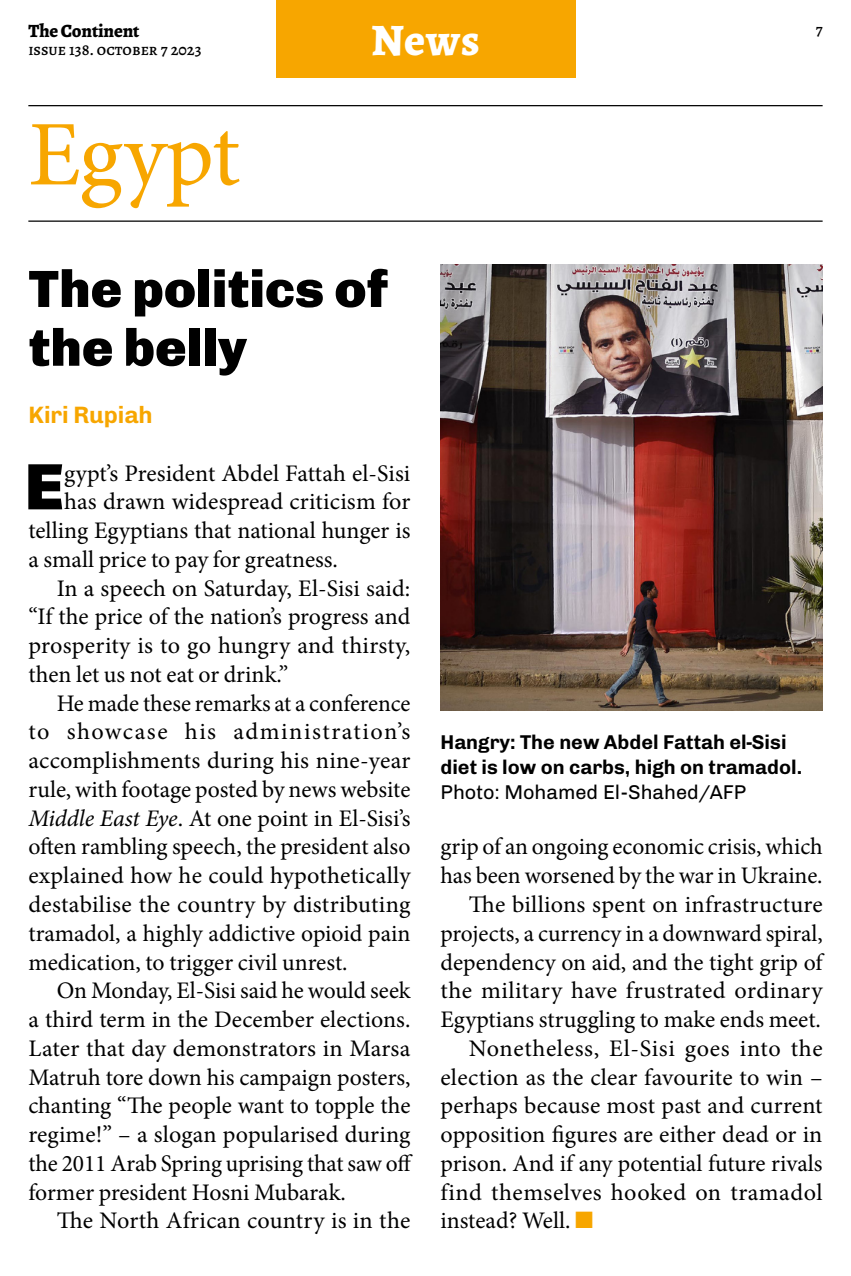
<style>
.page{position:relative;width:851px;height:1276px;background:#fff}
.page>*{position:absolute;margin:0;border:0;box-sizing:border-box;transform-origin:0 0}
.t1{font:92.5px "Minion Pro";letter-spacing:-.015em;color:#f7a600}
.t2{font:900 65.75px "Chivo";color:#000}
.t3{font:900 52.5px/58.8px "Chivo";color:#000}
.t4{font:800 45px "Alegreya";color:#fff}
.t5{font:23.75px/28.8px "Minion Pro";color:#000;text-align:justify}
.t6{font:700 23.75px "Chivo";color:#f7a600}
.t7{font:700 20px/25px "Chivo";color:#000}
.t8{font:800 18.75px "Alegreya";letter-spacing:-.01em;color:#000}
.t9{font:500 16.25px "Alegreya";color:#000}
.s1{font-style:italic}
.s2{font-weight:400}
.s3{color:#f7a600}
</style>
<div class="page">
<hr style="left:28px;top:105px;width:794px;height:1px;background:#000">
<hr style="left:28px;top:220px;width:794px;height:2px;background:#000">
<div style="left:275px;top:0;width:300px;height:78px;background:#f7a600"></div>
<img style="left:440px;top:264px;width:382px;height:446px">
<p class="t8" style="left:28px;top:18px;width:113px">The Continent</p>
<p class="t9" style="left:28px;top:39px;width:175px">issue 138. october 7 2023</p>
<p class="t1" style="left:28px;top:93px;width:213px">Egypt</p>
<p class="t4" style="left:371px;top:7px;width:110px">News</p>
<p class="t9" style="left:815px;top:19px;width:8px">7</p>
<p class="t3" style="left:28px;top:259px;width:361px">The politics of the belly</p>
<p class="t6" style="left:28px;top:401px;width:126px">Kiri Rupiah</p>
<p class="t2" style="left:25px;top:448px;width:41px">E</p>
<p class="t5" style="left:64px;top:459px;width:348px">gypt’s President Abdel Fattah el-Sisi</p>
<p class="t5" style="left:64px;top:487px;width:348px">has drawn widespread criticism for</p>
<p class="t5" style="left:28px;top:516px;width:383px">telling Egyptians that national hunger is</p>
<p class="t5" style="left:28px;top:545px;width:311px">a small price to pay for greatness.</p>
<p class="t5" style="left:28px;top:574px;width:383px;text-indent:28px">In a speech on Saturday, El-Sisi said: “If the price of the nation’s progress and prosperity is to go hungry and thirsty, then let us not eat or drink.”</p>
<p class="t5" style="left:28px;top:689px;width:383px;text-indent:28px">He made these remarks at a conference to showcase his administration’s accomplishments during his nine-year rule, with footage posted by news website <span class="s1">Middle East Eye</span>. At one point in El-Sisi’s often rambling speech, the president also explained how he could hypothetically destabilise the country by distributing tramadol, a highly addictive opioid pain medication, to trigger civil unrest.</p>
<p class="t5" style="left:28px;top:976px;width:386px;text-indent:28px">On Monday, El-Sisi said he would seek a third term in the December elections.<br>Later that day demonstrators in Marsa Matruh tore down his campaign posters, chanting “The people want to topple the regime!” – a slogan popularised during the 2011 Arab Spring uprising that saw off former president Hosni Mubarak.</p>
<p class="t5" style="left:57px;top:1206px;width:355px">The North African country is in the</p>
<p class="t7" style="left:440px;top:730px;width:363px">Hangry: The new Abdel Fattah el-Sisi diet is low on carbs, high on tramadol.<br><span class="s2">Photo: Mohamed El-Shahed/AFP</span></p>
<p class="t5" style="left:440px;top:832px;width:383px">grip of an ongoing economic crisis, which has been worsened by the war in Ukraine.</p>
<p class="t5" style="left:440px;top:890px;width:383px;text-indent:28px">The billions spent on infrastructure projects, a currency in a downward spiral, dependency on aid, and the tight grip of the military have frustrated ordinary Egyptians struggling to make ends meet.</p>
<p class="t5" style="left:440px;top:1034px;width:383px;text-indent:28px">Nonetheless, El-Sisi goes into the election as the clear favourite to win – perhaps because most past and current opposition figures are either dead or in prison. And if any potential future rivals find themselves hooked on tramadol instead? Well. <span class="s3">■</span></p>
</div>
